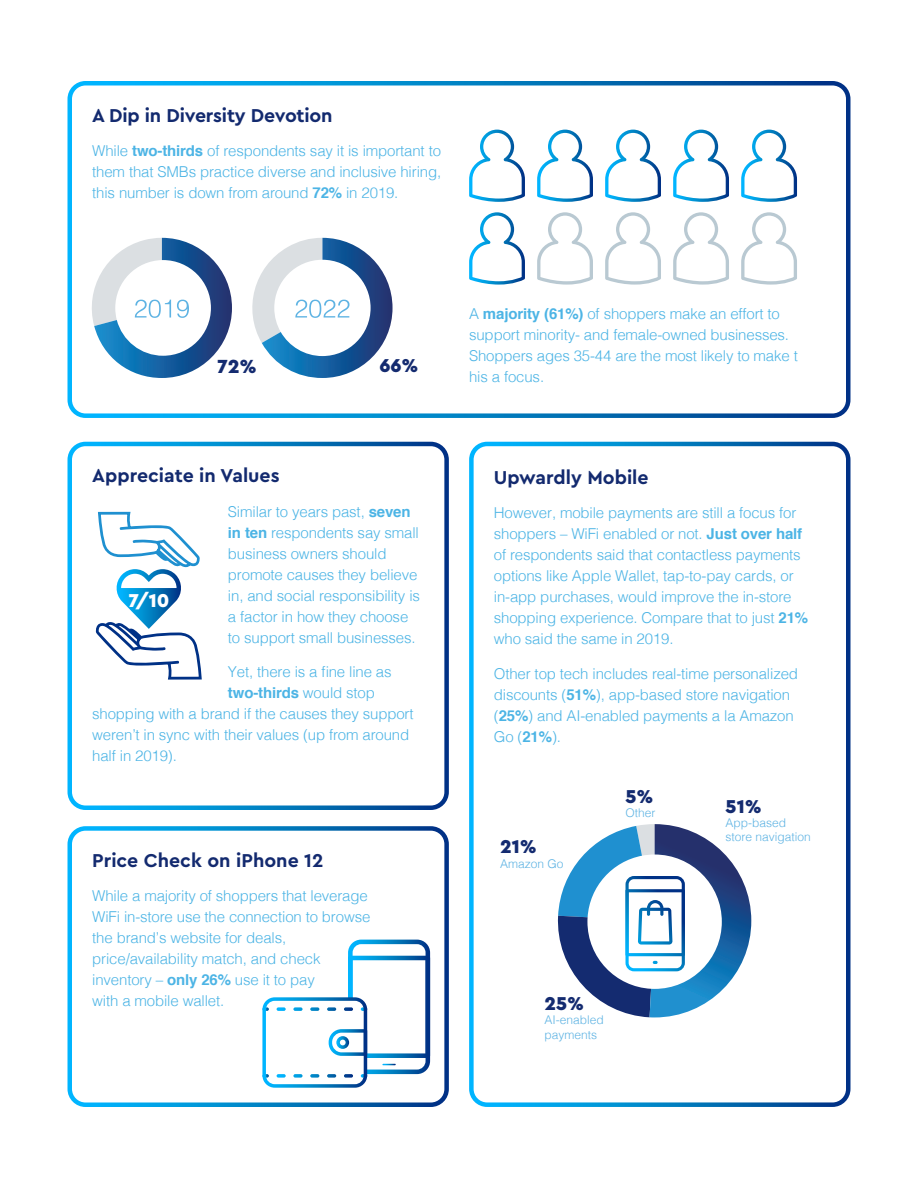
<style>
.page{position:relative;width:918px;height:1188px;background:#fff}
.page>*{position:absolute;margin:0;border:0;box-sizing:border-box;transform-origin:0 0}
.t1{font:900 19.95px "Cera Pro";color:#142b70}
.t2{font:700 19.5px "Cera Pro";color:#132a6f}
.t3{font:900 19.5px "Cera Pro";color:#142b70}
.t4{font:900 19.5px "Cera Pro";color:#fff}
.t5{font:300 15px/21px "Helvetica";letter-spacing:-.01em;color:#4cb4e5}
.t6{font:700 15px "Helvetica";letter-spacing:-.01em;color:#4cb4e5}
.t7{font:300 12px/14.4px "Helvetica";color:#5eb3e3}
.s1{font-weight:700}
.s2{font-weight:300}
</style>
<div class="page">
<div style="left:469px;top:442px;width:381px;height:665px;border:4px solid #fff;border-radius:16px"></div>
<div style="left:68px;top:442px;width:381px;height:368px;border:4px solid #fff;border-radius:16px"></div>
<div style="left:68px;top:826px;width:381px;height:281px;border:4px solid #fff;border-radius:16px"></div>
<div style="left:67px;top:81px;width:783px;height:337px;border:4px solid #fff;border-radius:16px"></div>
<svg style="left:262px;top:940px;width:168px;height:148px"></svg>
<svg style="left:95px;top:511px;width:107px;height:169px"></svg>
<svg style="left:92px;top:238px;width:140px;height:140px"></svg>
<svg style="left:252px;top:238px;width:141px;height:140px"></svg>
<svg style="left:469px;top:130px;width:56px;height:72px"></svg>
<svg style="left:469px;top:212px;width:56px;height:73px"></svg>
<svg style="left:537px;top:130px;width:56px;height:72px"></svg>
<svg style="left:537px;top:212px;width:56px;height:73px"></svg>
<svg style="left:605px;top:130px;width:56px;height:72px"></svg>
<svg style="left:605px;top:212px;width:56px;height:73px"></svg>
<svg style="left:673px;top:130px;width:56px;height:72px"></svg>
<svg style="left:673px;top:212px;width:56px;height:73px"></svg>
<svg style="left:741px;top:130px;width:56px;height:72px"></svg>
<svg style="left:741px;top:212px;width:56px;height:73px"></svg>
<svg style="left:557px;top:824px;width:194px;height:193px"></svg>
<p class="t2" style="left:92px;top:102px;width:242px">A Dip in Diversity Devotion</p>
<p class="t5" style="left:92px;top:139px;width:350px;text-align:justify">While <span class="s1">two-thirds</span> of respondents say it is important to them that SMBs practice diverse and inclusive hiring, this number is down from around <span class="s1">72%</span> in 2019.</p>
<h1 class="t1" style="left:217px;top:353px;width:41px">72%</h1>
<h2 class="t3" style="left:380px;top:352px;width:40px">66%</h2>
<p class="t2" style="left:92px;top:463px;width:189px">Appreciate in Values</p>
<p class="t5" style="left:228px;top:500px;width:194px">Similar to years past, <span class="s1">seven in ten</span> respondents say small business owners should promote causes they believe in, and social responsibility is a factor in how they choose to support small businesses.</p>
<p class="t5" style="left:228px;top:660px;width:165px">Yet, there is a fine line as</p>
<p class="t6" style="left:228px;top:681px;width:149px">two-thirds <span class="s2">would stop</span></p>
<p class="t5" style="left:92px;top:702px;width:323px">shopping with a brand if the causes they support</p>
<p class="t5" style="left:92px;top:723px;width:319px">weren’t in sync with their values (up from around</p>
<p class="t5" style="left:92px;top:744px;width:86px">half in 2019).</p>
<p class="t4" style="left:129px;top:588px;width:42px">7/10</p>
<p class="t2" style="left:92px;top:847px;width:233px">Price Check on iPhone 12</p>
<p class="t5" style="left:92px;top:884px;width:280px">While a majority of shoppers that leverage WiFi in-store use the connection to browse the brand’s website for deals, price/availability match, and check inventory – <span class="s1">only 26%</span> use it to pay<br>with a mobile wallet.</p>
<p class="t5" style="left:469px;top:302px;width:330px">A <span class="s1">majority (61%)</span> of shoppers make an effort to support minority- and female-owned businesses.<br>Shoppers ages 35-44 are the most likely to make t his a focus.</p>
<p class="t2" style="left:494px;top:464px;width:156px">Upwardly Mobile</p>
<p class="t5" style="left:494px;top:501px;width:316px">However, mobile payments are still a focus for shoppers – WiFi enabled or not. <span class="s1">Just over half </span>of respondents said that contactless payments options like Apple Wallet, tap-to-pay cards, or in-app purchases, would improve the in-store shopping experience. Compare that to just <span class="s1">21% </span>who said the same in 2019.</p>
<p class="t5" style="left:494px;top:662px;width:306px">Other top tech includes real-time personalized discounts (<span class="s1">51%</span>), app-based store navigation (<span class="s1">25%</span>) and AI-enabled payments a la Amazon Go (<span class="s1">21%</span>).</p>
<h2 class="t3" style="left:500px;top:834px;width:38px">21%</h2>
<p class="t7" style="left:500px;top:855px;width:65px">Amazon Go</p>
<h2 class="t3" style="left:625px;top:783px;width:30px">5%</h2>
<p class="t7" style="left:625px;top:805px;width:32px">Other</p>
<h2 class="t3" style="left:726px;top:793px;width:38px">51%</h2>
<p class="t7" style="left:726px;top:815px;width:87px">App-based store navigation</p>
<h2 class="t3" style="left:544px;top:990px;width:41px">25%</h2>
<p class="t7" style="left:544px;top:1012px;width:61px">AI-enabled payments</p>
</div>
